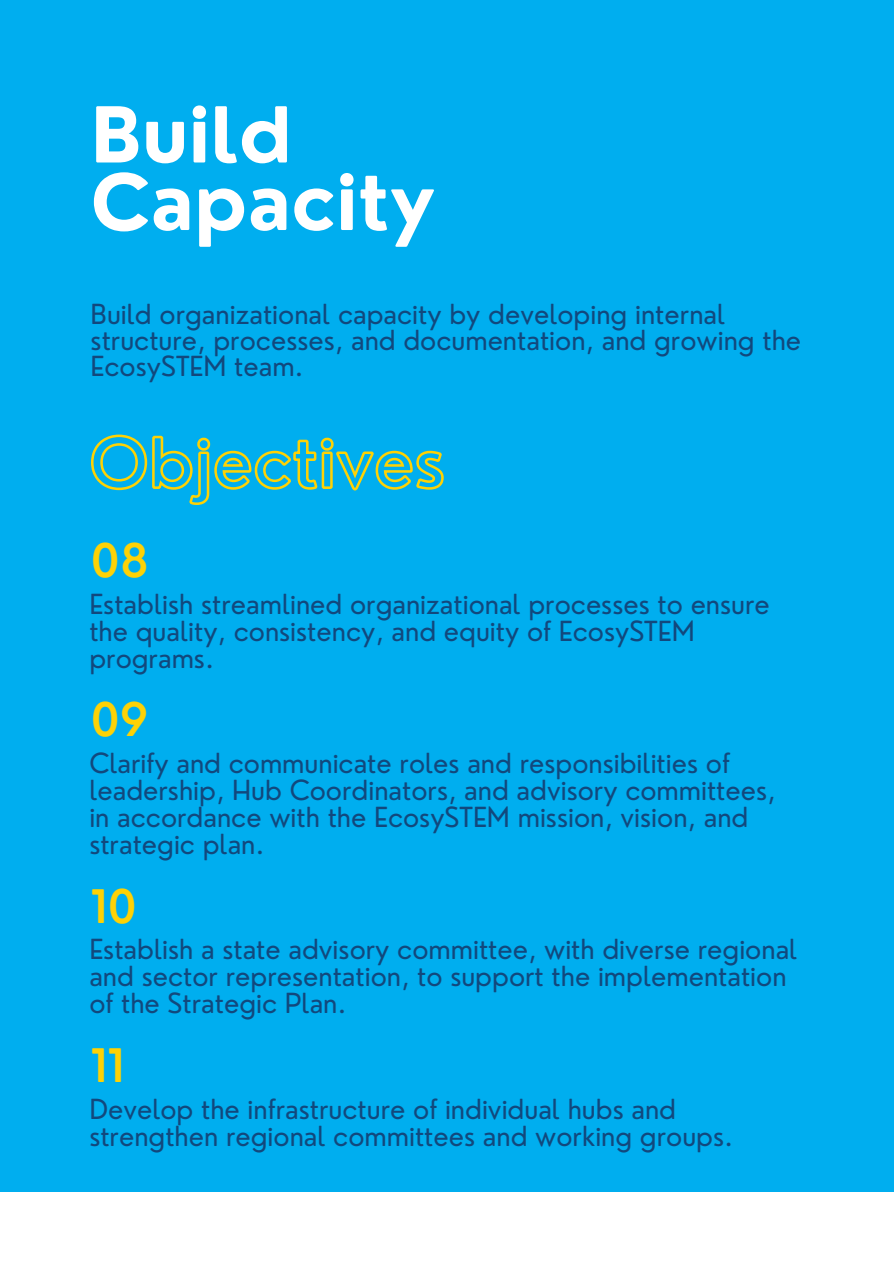
<style>
.page{position:relative;width:894px;height:1264px;background:#fff}
.page>*{position:absolute;margin:0;border:0;box-sizing:border-box;transform-origin:0 0}
.t1{font:700 75px/67.5px "Nourd";color:#fff}
.t2{font:600 45px "Nourd";color:#fed205}
.t3{font:27px/27px "Nourd";color:#12487d}
</style>
<div class="page">
<div style="left:0;top:0;width:893px;height:1263px;background:#00aeef"></div>
<div style="left:0;top:1192px;width:893px;height:71px;background:#fff"></div>
<svg style="left:91px;top:434px;width:353px;height:71px"></svg>
<h1 class="t1" style="left:91px;top:101px;width:346px">Build<br>Capacity</h1>
<p class="t3" style="left:91px;top:301px;width:711px;line-height:25.8px">Build organizational capacity by developing internal structure, processes, and documentation, and growing the<br>EcosySTEM team.</p>
<h2 class="t2" style="left:91px;top:532px;width:60px">08</h2>
<p class="t3" style="left:89px;top:590px;width:681px">Establish streamlined organizational processes to ensure the quality, consistency, and equity of EcosySTEM programs.</p>
<p class="t2" style="left:91px;top:691px;width:59px">09</p>
<p class="t3" style="left:89px;top:749px;width:687px">Clarify and communicate roles and responsibilities of leadership, Hub Coordinators, and advisory committees, in accordance with the EcosySTEM mission, vision, and strategic plan.</p>
<p class="t2" style="left:91px;top:877px;width:48px">10</p>
<p class="t3" style="left:89px;top:935px;width:709px">Establish a state advisory committee, with diverse regional and sector representation, to support the implementation of the Strategic Plan.</p>
<p class="t2" style="left:91px;top:1037px;width:35px">11</p>
<p class="t3" style="left:89px;top:1094px;width:645px">Develop the infrastructure of individual hubs and strengthen regional committees and working groups.</p>
</div>
